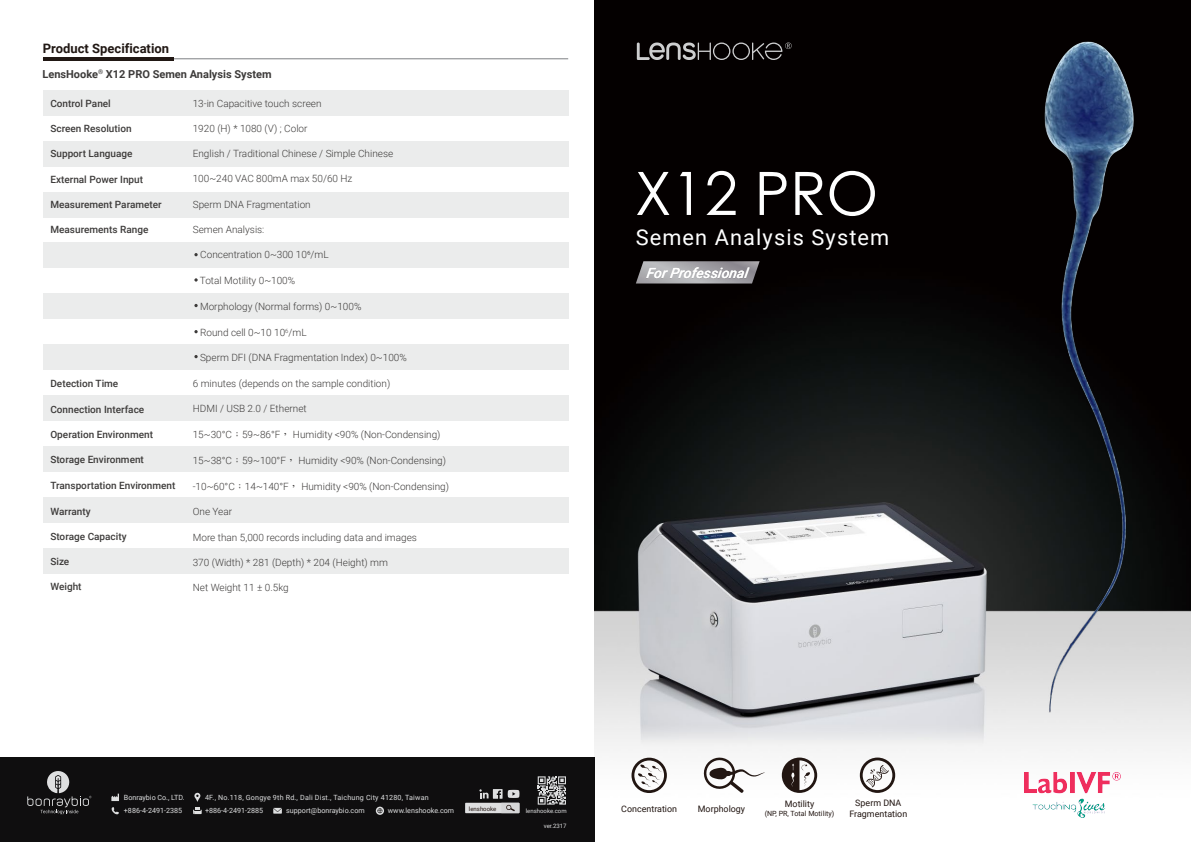
<style>
.page{position:relative;width:1191px;height:842px;background:#fff}
.page>*{position:absolute;margin:0;border:0;box-sizing:border-box;transform-origin:0 0}
.t1{font:21.8px "Roboto";letter-spacing:.05em;color:#fff}
.t2{font:italic 500 14.1px "Roboto";color:#fff}
.t3{font:700 13px "Roboto";color:#211814}
.t4{font:700 11px "Roboto";color:#3d3b3a}
.t5{font:300 10px "Roboto";color:#3d3b3a}
.t6{font:500 10px "Roboto";color:#3d3b3a}
.t7{font:8.9px/10.7px "Roboto";color:#221612;text-align:center}
.t8{font:7.2px "Roboto";color:#dedfe0}
.t9{font:7.2px "Roboto";letter-spacing:.025em;color:#dedfe0}
.t10{font:7.1px "Roboto";color:#221612}
.t11{font:6px "Roboto";color:#dedfe0}
.t12{font:6px "Roboto";color:#221612}
.s1{font-family:"Adobe Ming Std"}
</style>
<div class="page">
<img style="left:594px;top:0;width:596px;height:842px">
<div style="left:43px;top:90px;width:525px;height:25px;background:#ebecec"></div>
<div style="left:43px;top:141px;width:525px;height:25px;background:#ebecec"></div>
<div style="left:43px;top:192px;width:525px;height:25px;background:#ebecec"></div>
<div style="left:43px;top:243px;width:525px;height:25px;background:#ebecec"></div>
<div style="left:43px;top:294px;width:525px;height:25px;background:#ebecec"></div>
<div style="left:43px;top:345px;width:525px;height:25px;background:#ebecec"></div>
<div style="left:43px;top:396px;width:525px;height:25px;background:#ebecec"></div>
<div style="left:43px;top:447px;width:525px;height:25px;background:#ebecec"></div>
<div style="left:43px;top:498px;width:525px;height:25px;background:#ebecec"></div>
<div style="left:43px;top:549px;width:525px;height:25px;background:#ebecec"></div>
<svg style="left:636px;top:42px;width:155px;height:18px"></svg>
<svg style="left:637px;top:172px;width:32px;height:43px"></svg>
<svg style="left:679px;top:172px;width:11px;height:43px"></svg>
<svg style="left:706px;top:171px;width:29px;height:44px"></svg>
<svg style="left:759px;top:172px;width:27px;height:43px"></svg>
<svg style="left:795px;top:172px;width:27px;height:43px"></svg>
<svg style="left:829px;top:171px;width:45px;height:45px"></svg>
<hr style="left:43px;top:59px;width:525px;height:1px;background:#7e8083">
<hr style="left:43px;top:57px;width:131px;height:3px;background:#211814">
<div style="left:0;top:757px;width:594px;height:85px;background:#0f0e0f"></div>
<svg style="left:27px;top:771px;width:64px;height:43px"></svg>
<svg style="left:537px;top:776px;width:29px;height:29px"></svg>
<svg style="left:111px;top:794px;width:8px;height:7px"></svg>
<svg style="left:111px;top:807px;width:8px;height:7px"></svg>
<svg style="left:273px;top:808px;width:9px;height:6px"></svg>
<svg style="left:376px;top:807px;width:8px;height:8px"></svg>
<svg style="left:193px;top:793px;width:9px;height:21px"></svg>
<div style="left:465px;top:803px;width:54px;height:10px;background:#dedfe0"></div>
<svg style="left:479px;top:789px;width:40px;height:23px"></svg>
<svg style="left:635px;top:261px;width:124px;height:22px"></svg>
<img style="left:644px;top:265px;width:106px;height:18px">
<svg style="left:194px;top:253px;width:4px;height:3px"></svg>
<svg style="left:194px;top:278px;width:4px;height:4px"></svg>
<svg style="left:194px;top:304px;width:4px;height:3px"></svg>
<svg style="left:194px;top:330px;width:4px;height:3px"></svg>
<svg style="left:194px;top:355px;width:4px;height:3px"></svg>
<svg style="left:859px;top:757px;width:36px;height:36px"></svg>
<svg style="left:631px;top:758px;width:35px;height:35px"></svg>
<svg style="left:701px;top:756px;width:63px;height:37px"></svg>
<svg style="left:781px;top:757px;width:36px;height:36px"></svg>
<img style="left:1031px;top:33px;width:112px;height:685px">
<img style="left:1024px;top:761px;width:96px;height:68px">
<h3 class="t3" style="left:43px;top:39px;width:128px">Product Specification</h3>
<p class="t4" style="left:42px;top:66px;width:231px">LensHooke<sup>®</sup> X12 PRO Semen Analysis System</p>
<p class="t6" style="left:50px;top:96px;width:62px">Control Panel</p>
<p class="t6" style="left:50px;top:121px;width:83px">Screen Resolution</p>
<p class="t6" style="left:50px;top:146px;width:84px">Support Language</p>
<p class="t6" style="left:50px;top:172px;width:94px">External Power Input</p>
<p class="t6" style="left:50px;top:197px;width:113px">Measurement Parameter</p>
<p class="t6" style="left:50px;top:222px;width:99px">Measurements Range</p>
<p class="t6" style="left:50px;top:376px;width:69px">Detection Time</p>
<p class="t6" style="left:50px;top:402px;width:95px">Connection Interface</p>
<p class="t6" style="left:50px;top:427px;width:104px">Operation Environment</p>
<p class="t6" style="left:50px;top:452px;width:95px">Storage Environment</p>
<p class="t6" style="left:50px;top:478px;width:126px">Transportation Environment</p>
<p class="t6" style="left:50px;top:504px;width:42px">Warranty</p>
<p class="t6" style="left:50px;top:529px;width:78px">Storage Capacity</p>
<p class="t6" style="left:50px;top:554px;width:20px">Size</p>
<p class="t6" style="left:50px;top:579px;width:33px">Weight</p>
<p class="t5" style="left:193px;top:96px;width:130px">13-in Capacitive touch screen</p>
<p class="t5" style="left:193px;top:121px;width:116px">1920 (H) * 1080 (V) ; Color</p>
<p class="t5" style="left:193px;top:146px;width:202px">English / Traditional Chinese / Simple Chinese</p>
<p class="t5" style="left:193px;top:171px;width:161px">100~240 VAC 800mA max 50/60 Hz</p>
<p class="t5" style="left:193px;top:197px;width:119px">Sperm DNA Fragmentation</p>
<p class="t5" style="left:193px;top:222px;width:73px">Semen Analysis:</p>
<p class="t5" style="left:200px;top:247px;width:130px">Concentration 0~300 106/mL</p>
<p class="t5" style="left:200px;top:273px;width:97px">Total Motility 0~100%</p>
<p class="t5" style="left:200px;top:299px;width:163px">Morphology (Normal forms) 0~100%</p>
<p class="t5" style="left:200px;top:325px;width:108px">Round cell 0~10 10<sup>6</sup>/mL</p>
<p class="t5" style="left:200px;top:350px;width:208px">Sperm DFI (DNA Fragmentation Index) 0~100%</p>
<p class="t5" style="left:193px;top:376px;width:199px">6 minutes (depends on the sample condition)</p>
<p class="t5" style="left:193px;top:401px;width:115px">HDMI / USB 2.0 / Ethernet</p>
<p class="t5" style="left:193px;top:427px;width:249px">15~30°C<span class="s1">；</span>59~86°F<span class="s1">，</span> Humidity &lt;90% (Non-Condensing)</p>
<p class="t5" style="left:193px;top:453px;width:255px">15~38°C<span class="s1">；</span>59~100°F<span class="s1">，</span> Humidity &lt;90% (Non-Condensing)</p>
<p class="t5" style="left:193px;top:479px;width:258px">-10~60°C<span class="s1">；</span>14~140°F<span class="s1">，</span> Humidity &lt;90% (Non-Condensing)</p>
<p class="t5" style="left:193px;top:504px;width:41px">One Year</p>
<p class="t5" style="left:193px;top:530px;width:226px">More than 5,000 records including data and images</p>
<p class="t5" style="left:193px;top:555px;width:197px">370 (Width) * 281 (Depth) * 204 (Height) mm</p>
<p class="t5" style="left:193px;top:580px;width:97px">Net Weight 11 ± 0.5kg</p>
<h1 class="t1" style="left:635px;top:222px;width:255px">Semen Analysis System</h1>
<h2 class="t2" style="left:646px;top:263px;width:106px">ForProfessional</h2>
<p class="t8" style="left:124px;top:792px;width:62px">Bonraybio Co., LTD.</p>
<p class="t9" style="left:205px;top:792px;width:225px">4F., No.118, Gongye 9th Rd., Dali Dist., Taichung City 41280, Taiwan</p>
<p class="t8" style="left:124px;top:805px;width:60px">+886-4-2491-2385</p>
<p class="t8" style="left:205px;top:805px;width:60px">+886-4-2491-2885</p>
<p class="t8" style="left:286px;top:805px;width:80px">support@bonraybio.com</p>
<p class="t8" style="left:388px;top:805px;width:68px">www.lenshooke.com</p>
<p class="t12" style="left:469px;top:804px;width:29px">lenshooke</p>
<p class="t11" style="left:526px;top:807px;width:42px">lenshooke.com</p>
<p class="t11" style="left:543px;top:821px;width:24px">ver.2317</p>
<p class="t7" style="left:621px;top:803px;width:57px">Concentration</p>
<p class="t7" style="left:697px;top:803px;width:49px">Morphology</p>
<p class="t7" style="left:784px;top:799px;width:31px">Motility</p>
<p class="t10" style="left:764px;top:808px;width:71px">(NP, PR, Total Motility)</p>
<p class="t7" style="left:849px;top:797px;width:59px">Sperm DNA<br>Fragmentation</p>
</div>
